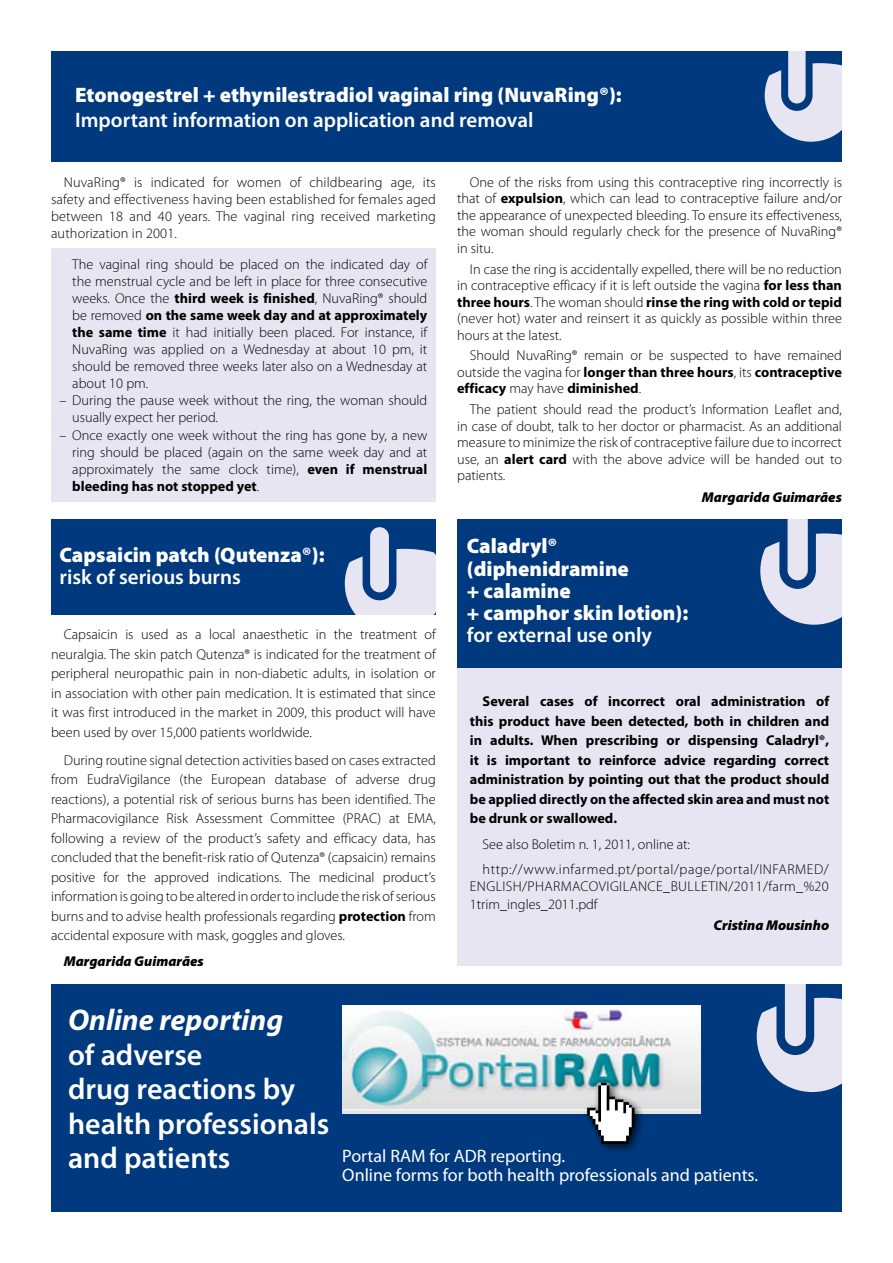
<style>
.page{position:relative;width:893px;height:1263px;background:#fff}
.page>*{position:absolute;margin:0;border:0;box-sizing:border-box;transform-origin:0 0}
.t1{font:600 30px/34.5px "Myriad Pro";color:#fff}
.t2{font:italic 700 30px "Myriad Pro";color:#fff}
.t3{font:900 21px/22.2px "Myriad Pro";color:#fff}
.t4{font:600 21px "Myriad Pro";color:#fff}
.t5{font:18px/19.5px "Myriad Pro";color:#fff}
.t6{font:300 14.25px/17.1px "Myriad Pro";color:#000;text-align:justify}
.t7{font:700 14.25px/19.5px "Myriad Pro";color:#000;text-align:justify}
.t8{font:300 14.25px/25.7px "Myriad Pro";letter-spacing:.04em;color:#000}
.t9{font:300 14.25px/17.1px "Myriad Pro";letter-spacing:.025em;color:#000}
.t10{font:italic 900 14.25px "Myriad Pro";color:#000}
.s1{font-weight:700}
</style>
<div class="page">
<div style="left:51px;top:984px;width:791px;height:228px;background:#00397d"></div>
<svg style="left:757px;top:984px;width:85px;height:108px"></svg>
<img style="left:342px;top:1006px;width:358px;height:107px">
<div style="left:582px;top:1077px;width:69px;height:85px;background:#000;opacity:.75"></div>
<svg style="left:587px;top:1083px;width:47px;height:61px;background:#9ca4ac"></svg>
<div style="left:457px;top:519px;width:385px;height:446px;background:#e8e5f2"></div>
<div style="left:51px;top:248px;width:385px;height:253px;background:#e8e5f2"></div>
<div style="left:51px;top:51px;width:791px;height:111px;background:#00397d"></div>
<svg style="left:765px;top:51px;width:77px;height:91px"></svg>
<div style="left:51px;top:519px;width:385px;height:96px;background:#00397d"></div>
<svg style="left:345px;top:527px;width:91px;height:88px"></svg>
<div style="left:457px;top:519px;width:385px;height:149px;background:#00397d"></div>
<svg style="left:760px;top:519px;width:82px;height:106px"></svg>
<h2 class="t3" style="left:75px;top:84px;width:548px">Etonogestrel + ethynilestradiol vaginal ring (NuvaRing®):</h2>
<h2 class="t4" style="left:75px;top:108px;width:460px">Important information on application and removal</h2>
<p class="t6" style="left:51px;top:174px;width:386px;text-indent:13px">NuvaRing® is indicated for women of childbearing age, its safety and effectiveness having been established for females aged between 18 and 40 years. The vaginal ring received marketing authorization in 2001.</p>
<p class="t6" style="left:457px;top:174px;width:386px;line-height:16.5px;text-indent:13px">One of the risks from using this contraceptive ring incorrectly is that of <span class="s1">expulsion</span>, which can lead to contraceptive failure and/or the appearance of unexpected bleeding. To ensure its effectiveness, the woman should regularly check for the presence of NuvaRing® in situ.</p>
<p class="t6" style="left:457px;top:261px;width:386px;line-height:16.5px;text-indent:13px">In case the ring is accidentally expelled, there will be no reduction in contraceptive efficacy if it is left outside the vagina <span class="s1">for less than three hours</span>. The woman should <span class="s1">rinse the ring with cold or tepid </span>(never hot) water and reinsert it as quickly as possible within three hours at the latest.</p>
<p class="t6" style="left:457px;top:348px;width:386px;line-height:16.5px;text-indent:13px">Should NuvaRing® remain or be suspected to have remained outside the vagina for <span class="s1">longer than three hours</span>, its <span class="s1">contraceptive efficacy</span> may have <span class="s1">diminished</span>.</p>
<p class="t6" style="left:457px;top:401px;width:386px;line-height:16.5px;text-indent:13px">The patient should read the product’s Information Leaflet and, in case of doubt, talk to her doctor or pharmacist. As an additional measure to minimize the risk of contraceptive failure due to incorrect use, an <span class="s1">alert card</span> with the above advice will be handed out to patients.</p>
<p class="t10" style="left:702px;top:489px;width:142px">Margarida Guimarães</p>
<p class="t6" style="left:72px;top:255px;width:357px">The vaginal ring should be placed on the indicated day of the menstrual cycle and be left in place for three consecutive weeks. Once the <span class="s1">third week is finished</span>, NuvaRing® should be removed <span class="s1">on the same week day and at approximately the same time</span> it had initially been placed. For instance, if NuvaRing was applied on a Wednesday at about 10 pm, it should be removed three weeks later also on a Wednesday at about 10 pm.</p>
<p class="t6" style="left:72px;top:392px;width:357px;text-indent:-13px">– During the pause week without the ring, the woman should usually expect her period.</p>
<p class="t6" style="left:72px;top:426px;width:357px;text-indent:-13px">– Once exactly one week without the ring has gone by, a new ring should be placed (again on the same week day and at approximately the same clock time), <span class="s1">even if menstrual bleeding has not stopped yet</span>.</p>
<h2 class="t3" style="left:60px;top:544px;width:267px">Capsaicin patch (Qutenza®):</h2>
<h2 class="t4" style="left:60px;top:565px;width:183px">risk of serious burns</h2>
<p class="t6" style="left:51px;top:625px;width:386px;line-height:19.5px;text-indent:13px">Capsaicin is used as a local anaesthetic in the treatment of neuralgia. The skin patch Qutenza® is indicated for the treatment of peripheral neuropathic pain in non-diabetic adults, in isolation or in association with other pain medication. It is estimated that since it was first introduced in the market in 2009, this product will have been used by over 15,000 patients worldwide.</p>
<p class="t6" style="left:51px;top:750px;width:386px;line-height:19.5px;text-indent:13px">During routine signal detection activities based on cases extracted from EudraVigilance (the European database of adverse drug reactions), a potential risk of serious burns has been identified. The Pharmacovigilance Risk Assessment Committee (PRAC) at EMA, following a review of the product’s safety and efficacy data, has concluded that the benefit-risk ratio of Qutenza® (capsaicin) remains positive for the approved indications. The medicinal product’s information is going to be altered in order to include the risk of serious burns and to advise health professionals regarding <span class="s1">protection</span> from accidental exposure with mask, goggles and gloves.</p>
<p class="t10" style="left:64px;top:953px;width:142px">Margarida Guimarães</p>
<h2 class="t3" style="left:467px;top:535px;width:223px">Caladryl® (diphenidramine<br>+ calamine<br>+ camphor skin lotion):</h2>
<h2 class="t4" style="left:467px;top:624px;width:187px">for external use only</h2>
<p class="t7" style="left:470px;top:692px;width:361px;text-indent:13px">Several cases of incorrect oral administration of this product have been detected, both in children and in adults. When prescribing or dispensing Caladryl®, it is important to reinforce advice regarding correct administration by pointing out that the product should be applied directly on the affected skin area and must not be drunk or swallowed.</p>
<p class="t8" style="left:483px;top:831px;width:348px">See also Boletim n. 1, 2011, online at: http://www.infarmed.pt/portal/page/portal/INFARMED/</p>
<p class="t9" style="left:470px;top:878px;width:360px">ENGLISH/PHARMACOVIGILANCE_BULLETIN/2011/farm_%20<br>1trim_ingles_2011.pdf</p>
<p class="t10" style="left:714px;top:917px;width:117px">Cristina Mousinho</p>
<h1 class="t2" style="left:68px;top:1004px;width:217px">Online reporting</h1>
<h1 class="t1" style="left:68px;top:1038px;width:263px">of adverse<br>drug reactions by health professionals and patients</h1>
<p class="t5" style="left:342px;top:1146px;width:417px">Portal RAM for ADR reporting.<br>Online forms for both health professionals and patients.</p>
</div>
